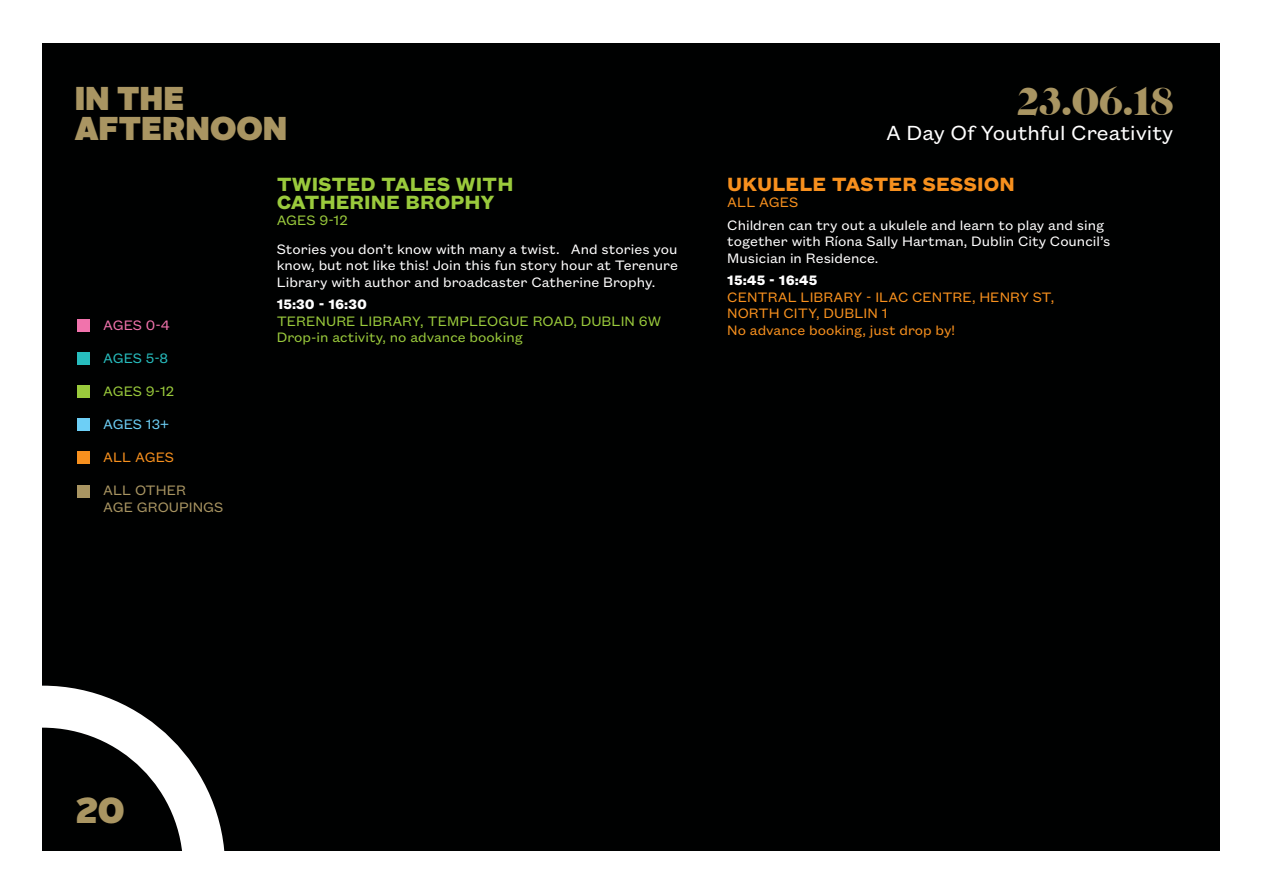
<style>
.page{position:relative;width:1263px;height:893px;background:#fff}
.page>*{position:absolute;margin:0;border:0;box-sizing:border-box;transform-origin:0 0}
.t1{font:40.8px "Caslon Graphique EF";color:#a99562}
.t2{font:900 36px "Alright Sans";color:#a99562}
.t3{font:900 33px "Alright Sans";color:#a99562}
.t4{font:22.5px "Founders Grotesk Text";color:#fff}
.t5{font:700 21px/18px "Founders Grotesk Text";color:#9aca3c}
.t6{font:700 21px "Founders Grotesk Text";color:#f7901e}
.t7{font:15px/16.5px "Founders Grotesk Text";color:#fff;text-align:justify}
.t8{font:15px/16.5px "Founders Grotesk Text";color:#f7901e}
.t9{font:15px/16.5px "Founders Grotesk Text";color:#9aca3c}
.t10{font:700 15px "Founders Grotesk Text";color:#fff}
.t11{font:15px/16.5px "Founders Grotesk Text";color:#a99562}
.t12{font:15px "Founders Grotesk Text";color:#f173ac}
.t13{font:15px "Founders Grotesk Text";color:#27bdbe}
.t14{font:15px "Founders Grotesk Text";letter-spacing:-.005em;color:#6dcff6}
</style>
<div class="page">
<div style="left:43px;top:43px;width:1177px;height:807px;background:#000101"></div>
<svg style="left:42px;top:686px;width:183px;height:165px"></svg>
<div style="left:77px;top:319px;width:13px;height:13px;background:#f173ac"></div>
<div style="left:77px;top:352px;width:13px;height:13px;background:#27bdbe"></div>
<div style="left:77px;top:385px;width:13px;height:13px;background:#9aca3c"></div>
<div style="left:77px;top:418px;width:13px;height:13px;background:#6dcff6"></div>
<div style="left:77px;top:452px;width:13px;height:12px;background:#f7901e"></div>
<div style="left:77px;top:485px;width:13px;height:12px;background:#a99562"></div>
<h3 class="t3" style="left:75px;top:75px;width:111px">IN THE</h3>
<h1 class="t1" style="left:1017px;top:79px;width:157px">23.06.18</h1>
<h3 class="t3" style="left:75px;top:105px;width:214px">AFTERNOON</h3>
<h3 class="t4" style="left:886px;top:117px;width:289px">A Day Of Youthful Creativity</h3>
<p class="t12" style="left:103px;top:315px;width:68px">AGES 0-4</p>
<p class="t13" style="left:103px;top:348px;width:67px">AGES 5-8</p>
<p class="t9" style="left:103px;top:382px;width:73px">AGES 9-12</p>
<p class="t14" style="left:103px;top:414px;width:68px">AGES 13+</p>
<p class="t8" style="left:103px;top:448px;width:72px">ALL AGES</p>
<p class="t11" style="left:103px;top:481px;width:122px">ALL OTHER<br>AGE GROUPINGS</p>
<h3 class="t5" style="left:277px;top:173px;width:238px">TWISTED TALES WITH<br>CATHERINE BROPHY</h3>
<p class="t9" style="left:277px;top:211px;width:73px">AGES 9-12</p>
<p class="t7" style="left:277px;top:239px;width:403px">Stories you don’t know with many a twist. And stories you know, but not like this! Join this fun story hour at Terenure Library with author and broadcaster Catherine Brophy.</p>
<p class="t10" style="left:277px;top:294px;width:92px">15:30 - 16:30</p>
<p class="t9" style="left:277px;top:311px;width:386px">TERENURE LIBRARY, TEMPLEOGUE ROAD, DUBLIN 6W<br>Drop-in activity, no advance booking</p>
<h3 class="t6" style="left:727px;top:169px;width:289px">UKULELE TASTER SESSION</h3>
<p class="t8" style="left:727px;top:193px;width:72px">ALL AGES</p>
<p class="t7" style="left:727px;top:215px;width:385px;text-align:left">Children can try out a ukulele and learn to play and sing together with Ríona Sally Hartman, Dublin City Council’s<br>Musician in Residence.</p>
<p class="t10" style="left:727px;top:270px;width:92px">15:45 - 16:45</p>
<p class="t8" style="left:727px;top:287px;width:328px">CENTRAL LIBRARY - ILAC CENTRE, HENRY ST,<br>NORTH CITY, DUBLIN 1<br>No advance booking, just drop by!</p>
<h2 class="t2" style="left:74px;top:784px;width:52px">20</h2>
</div>
